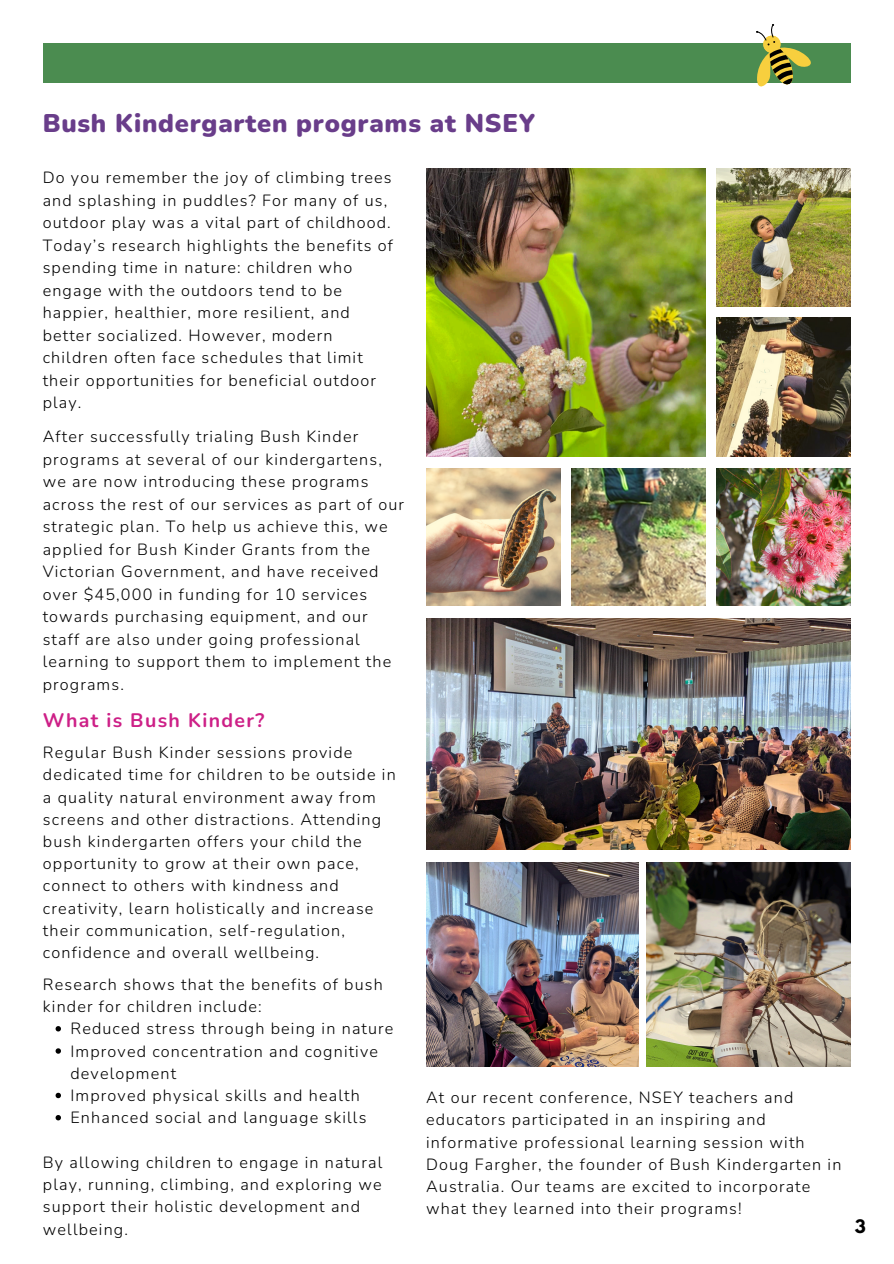
<style>
.page{position:relative;width:894px;height:1264px;background:#fff}
.page>*{position:absolute;margin:0;border:0;box-sizing:border-box;transform-origin:0 0}
.t1{font:900 25.5px "Nunito";letter-spacing:.03em;color:#693d8a}
.t2{font:700 19.5px "Nunito";letter-spacing:.07em;color:#cd2087}
.t3{font:700 16.5px "League Spartan";color:#000}
.t4{font:300 16.2px/22.5px "Nunito";letter-spacing:.07em;color:#000}
</style>
<div class="page">
<img style="left:426px;top:168px;width:279px;height:288px">
<img style="left:426px;top:468px;width:134px;height:138px">
<img style="left:571px;top:468px;width:134px;height:138px">
<img style="left:716px;top:168px;width:134px;height:138px">
<img style="left:716px;top:318px;width:134px;height:138px">
<img style="left:716px;top:468px;width:134px;height:138px">
<div style="left:43px;top:44px;width:807px;height:38px;background:#4b8c50"></div>
<svg style="left:743px;top:24px;width:75px;height:63px"></svg>
<img style="left:426px;top:619px;width:424px;height:230px">
<img style="left:646px;top:862px;width:204px;height:204px">
<img style="left:426px;top:862px;width:212px;height:204px">
<svg style="left:56px;top:1026px;width:5px;height:5px"></svg>
<svg style="left:56px;top:1048px;width:5px;height:5px"></svg>
<svg style="left:56px;top:1092px;width:5px;height:6px"></svg>
<svg style="left:56px;top:1115px;width:5px;height:5px"></svg>
<p class="t1" style="left:43px;top:107px;width:494px">Bush Kindergarten programs at NSEY</p>
<p class="t4" style="left:43px;top:166px;width:352px">Do you remember the joy of climbing trees and splashing in puddles? For many of us, outdoor play was a vital part of childhood.<br>Today’s research highlights the benefits of spending time in nature: children who engage with the outdoors tend to be happier, healthier, more resilient, and better socialized. However, modern children often face schedules that limit their opportunities for beneficial outdoor play.</p>
<h2 class="t4" style="left:43px;top:425px;width:362px">After successfully trialing Bush Kinder programs at several of our kindergartens, we are now introducing these programs across the rest of our services as part of our strategic plan. To help us achieve this, we applied for Bush Kinder Grants from the Victorian Government, and have received over $45,000 in funding for 10 services towards purchasing equipment, and our staff are also under going professional learning to support them to implement the programs.</h2>
<p class="t2" style="left:43px;top:707px;width:223px">What is Bush Kinder?</p>
<p class="t4" style="left:43px;top:741px;width:354px">Regular Bush Kinder sessions provide dedicated time for children to be outside in a quality natural environment away from screens and other distractions. Attending bush kindergarten offers your child the opportunity to grow at their own pace, connect to others with kindness and creativity, learn holistically and increase their communication, self-regulation, confidence and overall wellbeing.</p>
<p class="t4" style="left:43px;top:973px;width:341px">Research shows that the benefits of bush kinder for children include:</p>
<p class="t4" style="left:70px;top:1017px;width:324px">Reduced stress through being in nature</p>
<p class="t4" style="left:70px;top:1040px;width:309px">Improved concentration and cognitive development</p>
<p class="t4" style="left:70px;top:1084px;width:291px">Improved physical skills and health</p>
<p class="t4" style="left:70px;top:1106px;width:297px">Enhanced social and language skills</p>
<p class="t4" style="left:43px;top:1151px;width:341px">By allowing children to engage in natural play, running, climbing, and exploring we support their holistic development and wellbeing.</p>
<p class="t4" style="left:426px;top:1086px;width:416px">At our recent conference, NSEY teachers and educators participated in an inspiring and informative professional learning session with Doug Fargher, the founder of Bush Kindergarten in Australia. Our teams are excited to incorporate what they learned into their programs!</p>
<p class="t3" style="left:854px;top:1217px;width:12px">3</p>
</div>
